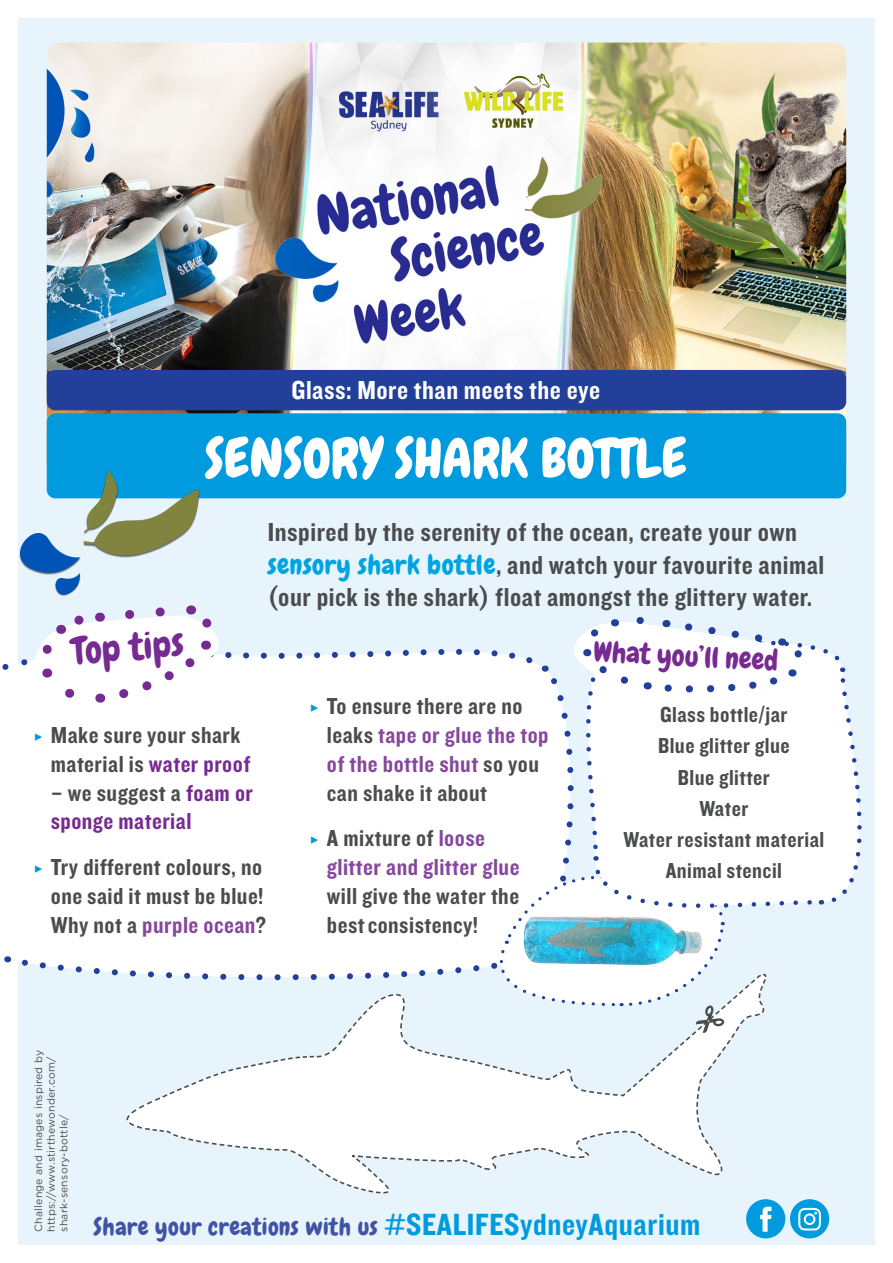
<style>
.page{position:relative;width:893px;height:1263px;background:#fff}
.page>*{position:absolute;margin:0;border:0;box-sizing:border-box;transform-origin:0 0}
.t1{font:54px "Chewy";color:#fff}
.t2{font:37.5px "Chewy";color:#772a91}
.t3{font:28.5px "Chewy";color:#772a91}
.t4{font:27px/32.4px "Knockout HTF50 Welterweight";letter-spacing:.02em;color:#4b4c4d}
.t5{font:27px "Knockout HTF50 Welterweight";letter-spacing:.02em;color:#fff}
.t6{font:24px/28.8px "Knockout HTF50 Welterweight";letter-spacing:.02em;color:#4b4c4d}
.Body_16pt{font:24px "Chewy";letter-spacing:.02em;color:#4154a4}
.t7{font:24px/28.8px "Knockout HTF50 Welterweight";letter-spacing:.02em;color:#772a91}
.Body_16pt-2{font:22.5px "Knockout HTF50 Welterweight";letter-spacing:.02em;color:#4b4c4d}
.Body_Bullet__Seaweed{font:10.5px/12.6px "Gotham";letter-spacing:.02em;color:#4b4c4d}
.s1{font-family:"Chewy";color:#00a4e1}
.s2{color:#009bde}
.s3{color:#772a91}
.s4{color:#4b4c4d}
.s5{color:#85489c}
.s6{font-family:"Knockout HTF50 Welterweight";font-size:31.8px;color:#009bde}
</style>
<div class="page">
<div style="left:18px;top:18px;width:857px;height:1227px;background:#e8f4fb"></div>
<img style="left:47px;top:43px;width:799px;height:376px">
<div style="left:47px;top:370px;width:799px;height:40px;background:#223f99;border-radius:9px"></div>
<div style="left:47px;top:413px;width:799px;height:85px;background:#009bde;border-radius:9px"></div>
<img style="left:69px;top:470px;width:139px;height:89px">
<img style="left:18px;top:529px;width:67px;height:72px">
<div style="left:746px;top:1199px;width:39px;height:39px;background:#009bde;border-radius:50%"></div>
<svg style="left:760px;top:1207px;width:11px;height:25px"></svg>
<div style="left:790px;top:1199px;width:39px;height:39px;background:#009bde;border-radius:50%"></div>
<svg style="left:798px;top:1208px;width:23px;height:22px"></svg>
<svg style="left:2px;top:601px;width:873px;height:593px"></svg>
<p class="t5" style="left:291px;top:376px;width:310px">Glass: More than meets the eye</p>
<p class="t1" style="left:205px;top:424px;width:483px">SENSORY SHARK BOTTLE</p>
<p class="t2" style="left:70px;top:628px;width:113px;rotate:-5deg">Top tips</p>
<p class="t4" style="left:268px;top:517px;width:558px">Inspired by the serenity of the ocean, create your own <span class="s1">sensory shark bottle</span>, and watch your favourite animal (our pick is the shark) float amongst the glittery water.</p>
<p class="t3" style="left:595px;top:633px;width:186px;rotate:3deg">What you’ll need</p>
<p class="t6" style="left:51px;top:721px;width:201px;text-indent:-17px"><span class="s2">≥</span> Make sure your shark material is <span class="s3">water proof</span></p>
<p class="t7" style="left:51px;top:779px;width:204px"><span class="s4">– we suggest a</span> foam or sponge material</p>
<p class="t6" style="left:51px;top:854px;width:217px;text-indent:-17px"><span class="s2">≥</span> Try different colours, no one said it must be blue!<br>Why not a <span class="s5">purple ocean</span>?</p>
<p class="t6" style="left:327px;top:693px;width:223px;text-indent:-17px"><span class="s2">≥</span> To ensure there are no leaks <span class="s5">tape or glue the top of the bottle shut</span> so you can shake it about</p>
<p class="t6" style="left:327px;top:825px;width:194px;text-indent:-17px"><span class="s2">≥</span> A mixture of <span class="s5">loose glitter and glitter glue </span>will give the water the best consistency!</p>
<p class="Body_16pt-2" style="left:660px;top:703px;width:129px">Glass bottle/jar</p>
<p class="Body_16pt-2" style="left:658px;top:734px;width:133px">Blue glitter glue</p>
<p class="Body_16pt-2" style="left:678px;top:765px;width:94px">Blue glitter</p>
<p class="Body_16pt-2" style="left:699px;top:796px;width:51px">Water</p>
<p class="Body_16pt-2" style="left:623px;top:828px;width:202px">Water resistant material</p>
<p class="Body_16pt-2" style="left:666px;top:859px;width:118px">Animal stencil</p>
<p class="Body_Bullet__Seaweed" style="left:32px;top:1232px;width:183px;rotate:-90deg">Challenge and images inspired by https://www.stirthewonder.com/ shark-sensory-bottle/</p>
<p class="Body_16pt" style="left:94px;top:1211px;width:608px">Share your creations with us <span class="s6">#SEALIFESydneyAquarium</span></p>
</div>
